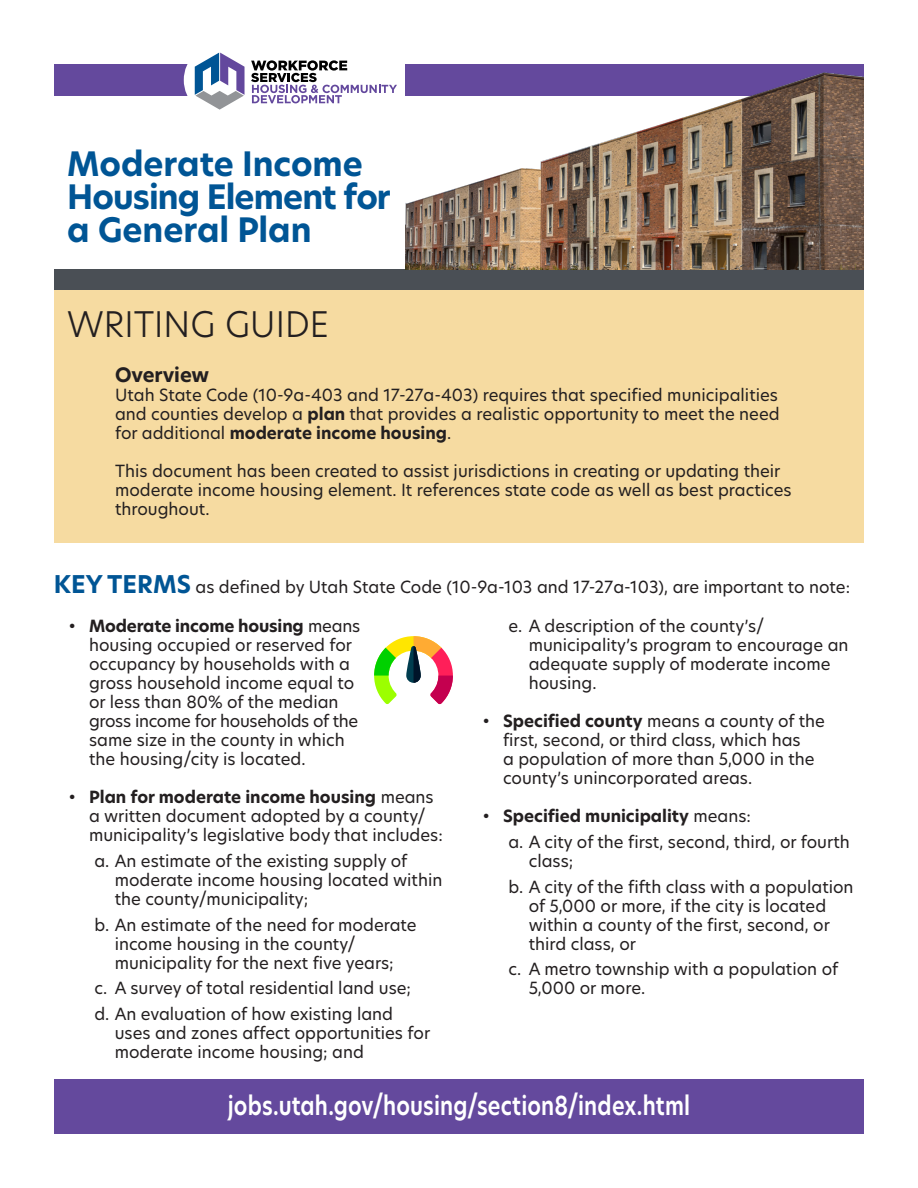
<style>
.page{position:relative;width:918px;height:1188px;background:#fff}
.page>*{position:absolute;margin:0;border:0;box-sizing:border-box;transform-origin:0 0}
.t1{font:300 34.65px "Hero New";letter-spacing:-.01em;color:#231f20}
.t2{font:700 33px/33px "Hero New";letter-spacing:-.005em;color:#005595}
.t3{font:600 25.65px "Hero New";letter-spacing:.01em;color:#fff;scale:.82 1}
.t4{font:700 19.5px "Hero New";color:#231f20}
.t5{font:16.5px/19px "Hero New";color:#231f20}
.t6{font:700 16.5px "Hero New";color:#231f20}
.s1{font-weight:700}
.s2{font-weight:700;font-size:24px;color:#005595}
.s3{font-weight:400}
</style>
<div class="page">
<div style="left:54px;top:290px;width:810px;height:252px;background:#f6dba1"></div>
<div style="left:54px;top:1080px;width:810px;height:54px;background:#64499d"></div>
<div style="left:54px;top:64px;width:143px;height:32px;background:#64499d"></div>
<div style="left:405px;top:64px;width:459px;height:32px;background:#64499d"></div>
<div style="left:184px;top:43px;width:73px;height:74px;background:#fff;border-radius:50%"></div>
<svg style="left:195px;top:53px;width:50px;height:57px"></svg>
<svg style="left:251px;top:60px;width:146px;height:43px"></svg>
<div style="left:54px;top:270px;width:810px;height:20px;background:#4a4f55"></div>
<img style="left:406px;top:72px;width:458px;height:198px">
<svg style="left:374px;top:636px;width:79px;height:68px"></svg>
<p class="t2" style="left:67px;top:148px;width:325px">Moderate Income<br>Housing Element for a General Plan</p>
<p class="t1" style="left:67px;top:301px;width:263px">WRITING GUIDE</p>
<p class="t4" style="left:115px;top:362px;width:96px">Overview</p>
<p class="t5" style="left:115px;top:385px;width:666px;text-align:justify">Utah State Code (10-9a-403 and 17-27a-403) requires that specified municipalities and counties develop a <span class="s1">plan</span> that provides a realistic opportunity to meet the need for additional <span class="s1">moderate income housing</span>.</p>
<p class="t5" style="left:115px;top:461px;width:678px">This document has been created to assist jurisdictions in creating or updating their moderate income housing element. It references state code as well as best practices throughout.</p>
<p class="t5" style="left:54px;top:577px;width:798px"><span class="s2">KEY TERMS</span> as defined by Utah State Code (10-9a-103 and 17-27a-103), are important to note:</p>
<p class="t5" style="left:89px;top:617px;width:273px;text-indent:-20px"><span class="s1">• Moderate income housing</span> means housing occupied or reserved for occupancy by households with a gross household income equal to or less than 80% of the median gross income for households of the same size in the county in which the housing/city is located.</p>
<p class="t5" style="left:89px;top:787px;width:355px;text-indent:-20px"><span class="s1">• Plan for moderate income housing</span> means a written document adopted by a county/ municipality’s legislative body that includes:</p>
<p class="t5" style="left:115px;top:851px;width:329px;text-indent:-20px">a. An estimate of the existing supply of moderate income housing located within the county/municipality;</p>
<p class="t5" style="left:115px;top:915px;width:303px;text-indent:-20px">b. An estimate of the need for moderate income housing in the county/ municipality for the next five years;</p>
<p class="t5" style="left:94px;top:978px;width:318px">c. A survey of total residential land use;</p>
<p class="t5" style="left:115px;top:1004px;width:317px;text-indent:-20px">d. An evaluation of how existing land uses and zones affect opportunities for moderate income housing; and</p>
<p class="t5" style="left:529px;top:617px;width:321px;text-indent:-20px">e. A description of the county’s/ municipality’s program to encourage an adequate supply of moderate income housing.</p>
<p class="t5" style="left:503px;top:711px;width:323px;text-indent:-20px"><span class="s1">• Specified county</span> means a county of the first, second, or third class, which has<br>a population of more than 5,000 in the county’s unincorporated areas.</p>
<p class="t6" style="left:483px;top:805px;width:270px">• Specified municipality <span class="s3">means:</span></p>
<p class="t5" style="left:529px;top:832px;width:323px;text-indent:-20px">a. A city of the first, second, third, or fourth class;</p>
<p class="t5" style="left:529px;top:877px;width:326px;text-indent:-20px">b. A city of the fifth class with a population of 5,000 or more, if the city is located within a county of the first, second, or third class, or</p>
<p class="t5" style="left:529px;top:959px;width:311px;text-indent:-20px">c. A metro township with a population of<br>5,000 or more.</p>
<p class="t3" style="left:228px;top:1088px;width:565px">jobs.utah.gov/housing/section8/index.html</p>
</div>
